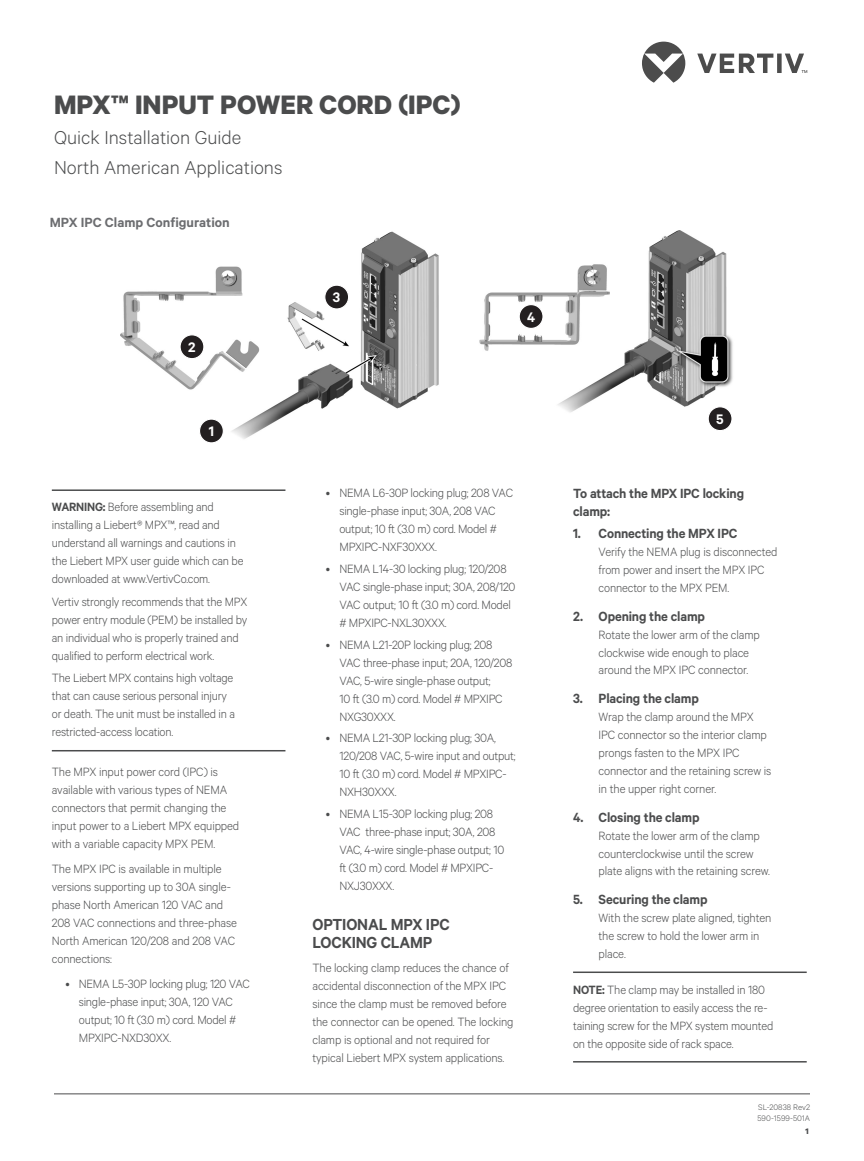
<style>
.page{position:relative;width:864px;height:1161px;background:#fff}
.page>*{position:absolute;margin:0;border:0;box-sizing:border-box;transform-origin:0 0}
.t1{font:700 30px "Calibre";color:#4b4c4d}
.t2{font:300 21px "Calibre";color:#4b4c4d}
.BodyHeader1{font:600 18px/18px "Calibre";letter-spacing:-.01em;color:#4b4c4d;scale:.96 1}
.t3{font:600 15.6px "Calibre";color:#fff}
.Numbered_body_header{font:600 15px "Calibre";letter-spacing:-.01em;color:#4b4c4d;scale:.96 1}
.BodyHeader2{font:600 15px/18px "Calibre";letter-spacing:-.01em;color:#4b4c4d;scale:.96 1}
.BodyHeader2-2{font:600 15px "Calibre";color:#6c6d70}
.bullet1{font:300 13.5px/18px "Calibre";letter-spacing:-.02em;color:#4b4c4d;scale:.96 1}
.Note_text{font:300 13.5px/18px "Calibre";letter-spacing:-.015em;color:#4b4c4d;scale:.95 1}
.body{font:300 13.5px/18px "Calibre";letter-spacing:-.01em;color:#4b4c4d;scale:.96 1}
.Numbered_body_text{font:300 13.5px/18px "Calibre";letter-spacing:-.01em;color:#4b4c4d;scale:.96 1}
.Numbered_body_text-2{font:300 13.5px/18px "Calibre";letter-spacing:-.01em;color:#4b4c4d;scale:.95 1}
.t4{font:300 9px "Calibre";color:#4b4c4d}
.t5{font:700 9px "Calibre";color:#4b4c4d}
.s1{font-weight:600}
</style>
<div class="page">
<svg style="left:642px;top:42px;width:165px;height:41px"></svg>
<hr style="left:54px;top:1094px;width:756px;height:1px;background:#4b4c4d">
<hr style="left:52px;top:489px;width:233px;height:2px;background:#4b4c4d">
<hr style="left:52px;top:750px;width:233px;height:1px;background:#4b4c4d">
<hr style="left:573px;top:972px;width:234px;height:1px;background:#4b4c4d">
<hr style="left:573px;top:1061px;width:234px;height:2px;background:#4b4c4d">
<img style="left:121px;top:231px;width:612px;height:208px">
<div style="left:708px;top:407px;width:24px;height:24px;background:#231f20;border-radius:50%"></div>
<div style="left:708px;top:406px;width:25px;height:25px;border:1px solid #fff;border-radius:50%"></div>
<div style="left:325px;top:285px;width:24px;height:24px;background:#231f20;border-radius:50%"></div>
<div style="left:324px;top:285px;width:25px;height:25px;border:1px solid #fff;border-radius:50%"></div>
<div style="left:519px;top:305px;width:24px;height:23px;background:#231f20;border-radius:50%"></div>
<div style="left:519px;top:304px;width:25px;height:25px;border:1px solid #fff;border-radius:50%"></div>
<div style="left:180px;top:335px;width:24px;height:24px;background:#231f20;border-radius:50%"></div>
<div style="left:180px;top:334px;width:24px;height:25px;border:1px solid #fff;border-radius:50%"></div>
<div style="left:200px;top:419px;width:23px;height:24px;background:#231f20;border-radius:50%"></div>
<div style="left:199px;top:419px;width:25px;height:24px;border:1px solid #fff;border-radius:50%"></div>
<p class="t1" style="left:54px;top:86px;width:408px">MPX™ INPUT POWER CORD (IPC)</p>
<p class="t2" style="left:54px;top:125px;width:189px">Quick Installation Guide</p>
<p class="t2" style="left:54px;top:155px;width:230px">North American Applications</p>
<p class="BodyHeader2-2" style="left:50px;top:214px;width:182px">MPX IPC Clamp Configuration</p>
<p class="t3" style="left:188px;top:338px;width:9px">2</p>
<p class="t3" style="left:333px;top:288px;width:9px">3</p>
<p class="t3" style="left:527px;top:308px;width:10px">4</p>
<p class="t3" style="left:209px;top:422px;width:7px">1</p>
<p class="Note_text" style="left:52px;top:498px;width:203px"><span class="s1">WARNING:</span> Before assembling and installing a Liebert® MPX™, read and understand all warnings and cautions in the Liebert MPX user guide which can be downloaded at www.VertivCo.com.</p>
<p class="Note_text" style="left:52px;top:592px;width:207px">Vertiv strongly recommends that the MPX power entry module (PEM) be installed by an individual who is properly trained and qualified to perform electrical work.</p>
<p class="Note_text" style="left:52px;top:669px;width:194px">The Liebert MPX contains high voltage that can cause serious personal injury or death. The unit must be installed in a restricted-access location.</p>
<p class="body" style="left:52px;top:762px;width:197px">The MPX input power cord (IPC) is available with various types of NEMA connectors that permit changing the input power to a Liebert MPX equipped with a variable capacity MPX PEM.</p>
<p class="body" style="left:52px;top:859px;width:194px">The MPX IPC is available in multiple versions supporting up to 30A single&shy;phase North American 120 VAC and<br>208 VAC connections and three‑phase<br>North American 120/208 and 208 VAC connections:</p>
<p class="bullet1" style="left:79px;top:974px;width:180px;text-indent:-14px">• NEMA L5-30P locking plug; 120 VAC single-phase input; 30A, 120 VAC output; 10 ft (3.0 m) cord. Model #<br>MPXIPC-NXD30XX.</p>
<p class="bullet1" style="left:339px;top:483px;width:182px;text-indent:-14px">• NEMA L6-30P locking plug; 208 VAC single-phase input; 30A, 208 VAC output; 10 ft (3.0 m) cord. Model #<br>MPXIPC-NXF30XXX.</p>
<p class="bullet1" style="left:339px;top:559px;width:185px;text-indent:-14px">• NEMA L14-30 locking plug; 120/208<br>VAC single-phase input; 30A, 208/120<br>VAC output; 10 ft (3.0 m) cord. Model # MPXIPC-NXL30XXX.</p>
<p class="bullet1" style="left:339px;top:635px;width:182px;text-indent:-14px">• NEMA L21-20P locking plug; 208<br>VAC three-phase input; 20A, 120/208<br>VAC, 5-wire single-phase output;<br>10 ft (3.0 m) cord. Model # MPXIPC<br>NXG30XXX.</p>
<p class="bullet1" style="left:339px;top:728px;width:185px;text-indent:-14px">• NEMA L21-30P locking plug; 30A,<br>120/208 VAC, 5-wire input and output;<br>10 ft (3.0 m) cord. Model # MPXIPC-<br>NXH30XXX.</p>
<p class="bullet1" style="left:339px;top:804px;width:173px;text-indent:-14px">• NEMA L15-30P locking plug; 208<br>VAC three-phase input; 30A, 208<br>VAC, 4-wire single-phase output; 10 ft (3.0 m) cord. Model # MPXIPC-<br>NXJ30XXX.</p>
<p class="BodyHeader1" style="left:312px;top:915px;width:145px">OPTIONAL MPX IPC<br>LOCKING CLAMP</p>
<p class="body" style="left:312px;top:958px;width:211px">The locking clamp reduces the chance of accidental disconnection of the MPX IPC since the clamp must be removed before the connector can be opened. The locking clamp is optional and not required for typical Liebert MPX system applications.</p>
<p class="t3" style="left:716px;top:410px;width:9px">5</p>
<p class="BodyHeader2" style="left:573px;top:484px;width:180px">To attach the MPX IPC locking clamp:</p>
<p class="Numbered_body_header" style="left:573px;top:524px;width:173px">1. Connecting the MPX IPC</p>
<p class="Numbered_body_text-2" style="left:599px;top:542px;width:190px">Verify the NEMA plug is disconnected from power and insert the MPX IPC connector to the MPX PEM.</p>
<p class="Numbered_body_header" style="left:573px;top:607px;width:139px">2. Opening the clamp</p>
<p class="Numbered_body_text" style="left:599px;top:625px;width:170px">Rotate the lower arm of the clamp clockwise wide enough to place around the MPX IPC connector.</p>
<p class="Numbered_body_header" style="left:573px;top:689px;width:133px">3. Placing the clamp</p>
<p class="Numbered_body_text" style="left:599px;top:707px;width:181px">Wrap the clamp around the MPX<br>IPC connector so the interior clamp prongs fasten to the MPX IPC connector and the retaining screw is in the upper right corner.</p>
<p class="Numbered_body_header" style="left:573px;top:808px;width:133px">4. Closing the clamp</p>
<p class="Numbered_body_text" style="left:599px;top:826px;width:180px">Rotate the lower arm of the clamp counterclockwise until the screw plate aligns with the retaining screw.</p>
<p class="Numbered_body_header" style="left:573px;top:890px;width:142px">5. Securing the clamp</p>
<p class="Numbered_body_text" style="left:599px;top:908px;width:181px">With the screw plate aligned, tighten the screw to hold the lower arm in place.</p>
<p class="Note_text" style="left:573px;top:980px;width:212px"><span class="s1">NOTE:</span> The clamp may be installed in 180 degree orientation to easily access the re&shy;taining screw for the MPX system mounted on the opposite side of rack space.</p>
<p class="t4" style="left:758px;top:1102px;width:53px">SL-20838 Rev2</p>
<p class="t4" style="left:757px;top:1113px;width:54px">590-1599-501A</p>
<p class="t5" style="left:806px;top:1125px;width:5px">1</p>
</div>
